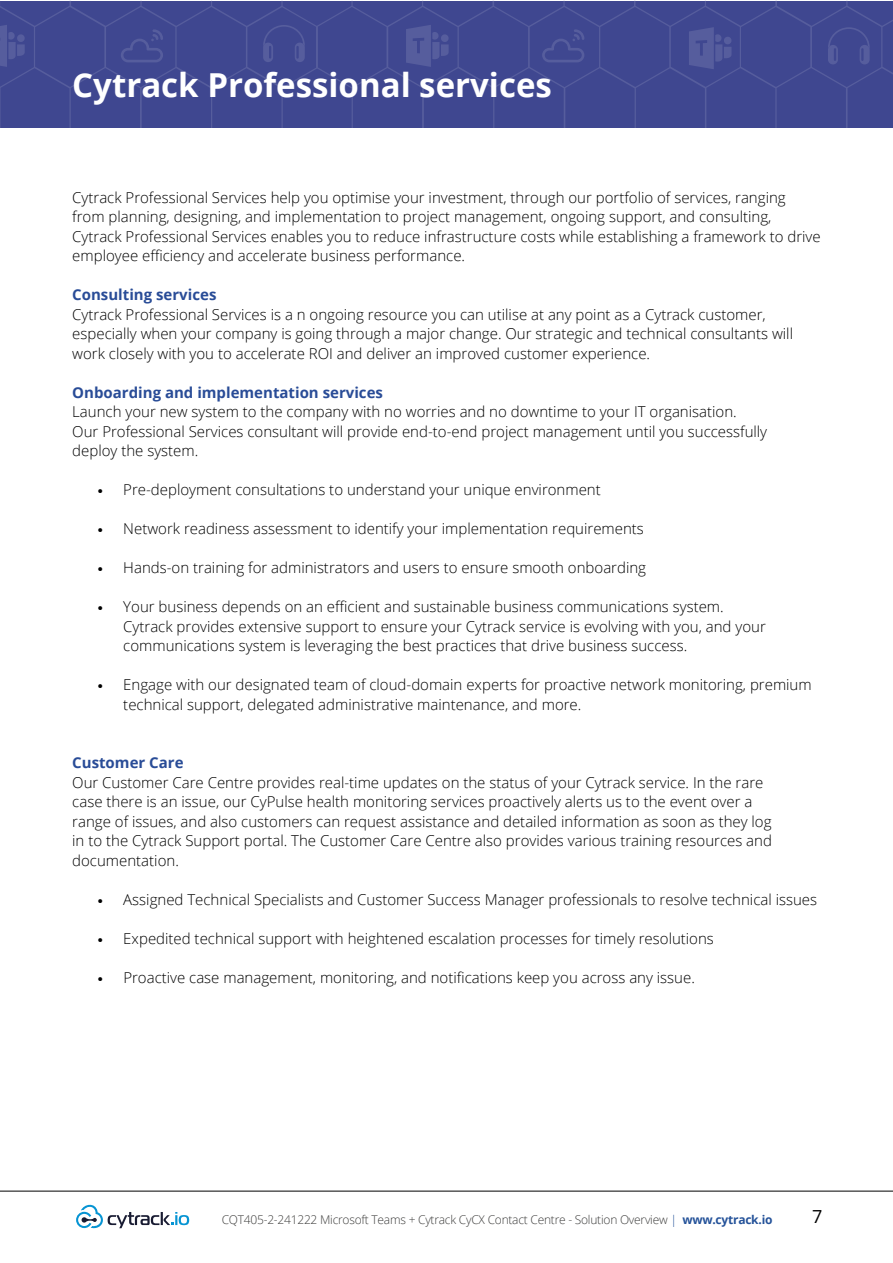
<style>
.page{position:relative;width:893px;height:1263px;background:#fff}
.page>*{position:absolute;margin:0;border:0;box-sizing:border-box;transform-origin:0 0}
.t1{font:700 33px "Open Sans";color:#fff}
.t2{font:18px "Open Sans";color:#000}
.t3{font:300 15px/19.5px "Open Sans";color:#000}
.t4{font:700 15px "Open Sans";color:#294c97}
.t5{font:300 12px "Open Sans";letter-spacing:-.02em;color:#3c3c3b}
.s1{font-family:"Myriad Pro";font-weight:700}
.s2{color:#245299}
.s3{font-weight:700;color:#245299}
</style>
<div class="page">
<hr style="left:0;top:1191px;width:893px;height:1px;background:#000">
<svg style="left:76px;top:1204px;width:113px;height:25px"></svg>
<div style="left:0;top:1px;width:893px;height:127px;background:#3f4790"></div>
<svg style="left:121px;top:29px;width:42px;height:33px"></svg>
<svg style="left:0;top:25px;width:25px;height:42px"></svg>
<svg style="left:263px;top:25px;width:42px;height:37px;background:#444c93"></svg>
<svg style="left:406px;top:25px;width:43px;height:42px;background:#4d5598"></svg>
<svg style="left:542px;top:29px;width:42px;height:33px"></svg>
<svg style="left:828px;top:27px;width:42px;height:37px;background:#444c93"></svg>
<svg style="left:689px;top:27px;width:43px;height:42px;background:#4d5598"></svg>
<h1 class="t1" style="left:72px;top:62px;width:481px">Cytrack Professional services</h1>
<p class="t3" style="left:72px;top:187px;width:750px">Cytrack Professional Services help you optimise your investment, through our portfolio of services, ranging from planning, designing, and implementation to project management, ongoing support, and consulting, Cytrack Professional Services enables you to reduce infrastructure costs while establishing a framework to drive employee efficiency and accelerate business performance.</p>
<p class="t4" style="left:72px;top:284px;width:146px">Consulting services</p>
<p class="t3" style="left:72px;top:304px;width:722px">Cytrack Professional Services is a n ongoing resource you can utilise at any point as a Cytrack customer, especially when your company is going through a major change. Our strategic and technical consultants will work closely with you to accelerate ROI and deliver an improved customer experience.</p>
<p class="t4" style="left:72px;top:382px;width:312px">Onboarding and implementation services</p>
<p class="t3" style="left:72px;top:402px;width:696px">Launch your new system to the company with no worries and no downtime to your IT organisation.<br>Our Professional Services consultant will provide end-to-end project management until you successfully deploy the system.</p>
<p class="t3" style="left:98px;top:480px;width:505px"><span class="s1">•</span> Pre-deployment consultations to understand your unique environment</p>
<p class="t3" style="left:98px;top:519px;width:548px"><span class="s1">•</span> Network readiness assessment to identify your implementation requirements</p>
<p class="t3" style="left:98px;top:558px;width:550px"><span class="s1">•</span> Hands-on training for administrators and users to ensure smooth onboarding</p>
<p class="t3" style="left:123px;top:597px;width:644px;text-indent:-26px"><span class="s1">•</span> Your business depends on an efficient and sustainable business communications system.<br>Cytrack provides extensive support to ensure your Cytrack service is evolving with you, and your communications system is leveraging the best practices that drive business success.</p>
<p class="t3" style="left:123px;top:675px;width:690px;text-indent:-26px"><span class="s1">•</span> Engage with our designated team of cloud-domain experts for proactive network monitoring, premium technical support, delegated administrative maintenance, and more.</p>
<p class="t4" style="left:72px;top:752px;width:113px">Customer Care</p>
<p class="t3" style="left:72px;top:772px;width:701px">Our Customer Care Centre provides real-time updates on the status of your Cytrack service. In the rare case there is an issue, our CyPulse health monitoring services proactively alerts us to the event over a range of issues, and also customers can request assistance and detailed information as soon as they log in to the Cytrack Support portal. The Customer Care Centre also provides various training resources and documentation.</p>
<p class="t3" style="left:98px;top:889px;width:721px"><span class="s1">•</span> Assigned Technical Specialists and Customer Success Manager professionals to resolve technical issues</p>
<p class="t3" style="left:98px;top:928px;width:618px"><span class="s1">•</span> Expedited technical support with heightened escalation processes for timely resolutions</p>
<p class="t3" style="left:98px;top:967px;width:599px"><span class="s1">•</span> Proactive case management, monitoring, and notifications keep you across any issue.</p>
<p class="t5" style="left:222px;top:1211px;width:552px">CQT405-2-241222 Microsoft Teams + Cytrack CyCX Contact Centre - Solution Overview <span class="s2">|</span> <span class="s3">www.cytrack.io</span></p>
<p class="t2" style="left:812px;top:1204px;width:12px">7</p>
</div>
